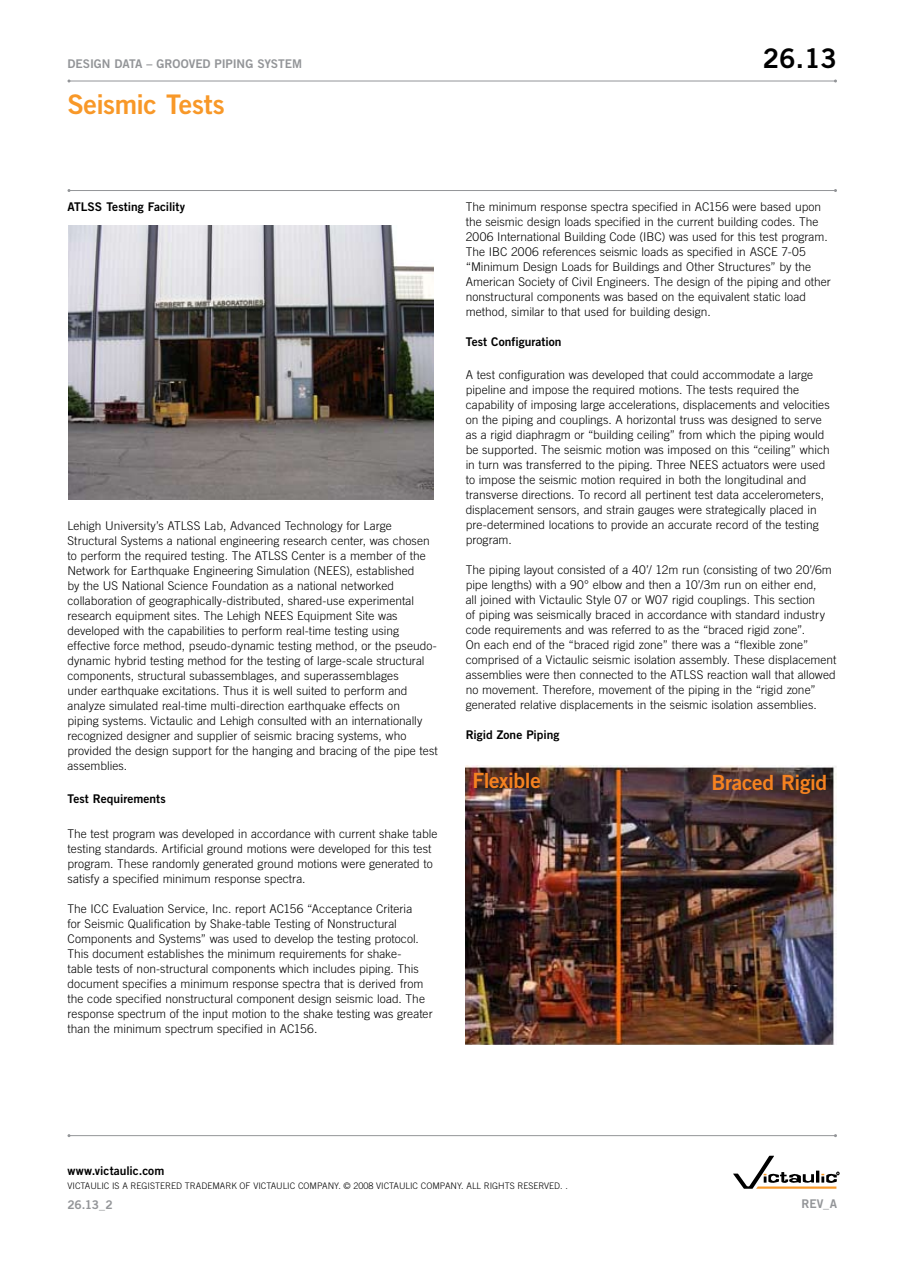
<style>
.page{position:relative;width:918px;height:1263px;background:#fff}
.page>*{position:absolute;margin:0;border:0;box-sizing:border-box;transform-origin:0 0}
.t1{font:27px "Trade Gothic LT Std Bd 2";letter-spacing:-.02em;color:#f89828}
.t2{font:27px "Trade Gothic LT Std Bd 2";color:#000}
.t3{font:21px "Trade Gothic LT Std Bd 2";letter-spacing:-.02em;color:#f58220}
.t4{font:300 12px/15px "Trade Gothic LT Std";letter-spacing:.005em;color:#000}
.t5{font:12px "Trade Gothic LT Std Bd 2";color:#000}
.t6{font:12px "Trade Gothic LT Std Bd 2";letter-spacing:-.01em;color:#939598}
.t7{font:300 9px "Trade Gothic LT Std";color:#000}
</style>
<div class="page">
<img style="left:69px;top:226px;width:365px;height:274px">
<img style="left:466px;top:766px;width:371px;height:278px">
<svg style="left:733px;top:1156px;width:106px;height:33px"></svg>
<hr style="left:69px;top:1135px;width:767px;height:1px;background:#939598">
<hr style="left:69px;top:81px;width:767px;height:1px;background:#939598">
<hr style="left:69px;top:190px;width:767px;height:1px;background:#939598">
<p class="t6" style="left:68px;top:56px;width:236px">DESIGN DATA – GROOVED PIPING SYSTEM</p>
<h1 class="t2" style="left:763px;top:41px;width:76px">26.13</h1>
<h1 class="t1" style="left:68px;top:88px;width:159px">Seismic Tests</h1>
<h2 class="t5" style="left:68px;top:199px;width:119px">ATLSS Testing Facility</h2>
<p class="t4" style="left:68px;top:518px;width:372px">Lehigh University’s ATLSS Lab, Advanced Technology for Large Structural Systems a national engineering research center, was chosen to perform the required testing. The ATLSS Center is a member of the Network for Earthquake Engineering Simulation (NEES), established<br>by the US National Science Foundation as a national networked collaboration of geographically-distributed, shared-use experimental research equipment sites. The Lehigh NEES Equipment Site was developed with the capabilities to perform real-time testing using effective force method, pseudo-dynamic testing method, or the pseudo&shy;dynamic hybrid testing method for the testing of large-scale structural components, structural subassemblages, and superassemblages<br>under earthquake excitations. Thus it is well suited to perform and analyze simulated real-time multi-direction earthquake effects on<br>piping systems. Victaulic and Lehigh consulted with an internationally recognized designer and supplier of seismic bracing systems, who provided the design support for the hanging and bracing of the pipe test assemblies.</p>
<h2 class="t5" style="left:68px;top:791px;width:100px">Test Requirements</h2>
<p class="t4" style="left:68px;top:826px;width:371px">The test program was developed in accordance with current shake table testing standards. Artificial ground motions were developed for this test program. These randomly generated ground motions were generated to satisfy a specified minimum response spectra.</p>
<p class="t4" style="left:68px;top:901px;width:367px">The ICC Evaluation Service, Inc. report AC156 “Acceptance Criteria<br>for Seismic Qualification by Shake-table Testing of Nonstructural Components and Systems” was used to develop the testing protocol.<br>This document establishes the minimum requirements for shake-<br>table tests of non-structural components which includes piping. This document specifies a minimum response spectra that is derived from the code specified nonstructural component design seismic load. The response spectrum of the input motion to the shake testing was greater than the minimum spectrum specified in AC156.</p>
<p class="t4" style="left:466px;top:199px;width:367px">The minimum response spectra specified in AC156 were based upon the seismic design loads specified in the current building codes. The 2006 International Building Code (IBC) was used for this test program.<br>The IBC 2006 references seismic loads as specified in ASCE 7-05 “Minimum Design Loads for Buildings and Other Structures” by the American Society of Civil Engineers. The design of the piping and other nonstructural components was based on the equivalent static load method, similar to that used for building design.</p>
<h2 class="t5" style="left:466px;top:334px;width:97px">Test Configuration</h2>
<p class="t4" style="left:466px;top:367px;width:366px">A test configuration was developed that could accommodate a large pipeline and impose the required motions. The tests required the capability of imposing large accelerations, displacements and velocities on the piping and couplings. A horizontal truss was designed to serve as a rigid diaphragm or “building ceiling” from which the piping would be supported. The seismic motion was imposed on this “ceiling” which in turn was transferred to the piping. Three NEES actuators were used to impose the seismic motion required in both the longitudinal and transverse directions. To record all pertinent test data accelerometers, displacement sensors, and strain gauges were strategically placed in pre-determined locations to provide an accurate record of the testing program.</p>
<p class="t4" style="left:466px;top:562px;width:372px">The piping layout consisted of a 40’/ 12m run (consisting of two 20’/6m pipe lengths) with a 90° elbow and then a 10’/3m run on either end,<br>all joined with Victaulic Style 07 or W07 rigid couplings. This section<br>of piping was seismically braced in accordance with standard industry code requirements and was referred to as the “braced rigid zone”.<br>On each end of the “braced rigid zone” there was a “flexible zone” comprised of a Victaulic seismic isolation assembly. These displacement assemblies were then connected to the ATLSS reaction wall that allowed no movement. Therefore, movement of the piping in the “rigid zone” generated relative displacements in the seismic isolation assemblies.</p>
<h2 class="t5" style="left:466px;top:727px;width:95px">Rigid Zone Piping</h2>
<p class="t3" style="left:472px;top:768px;width:70px">Flexible</p>
<p class="t3" style="left:712px;top:769px;width:117px">Braced Rigid</p>
<p class="t5" style="left:68px;top:1164px;width:98px">www.victaulic.com</p>
<p class="t7" style="left:68px;top:1181px;width:502px">VICTAULIC IS A REGISTERED TRADEMARK OF VICTAULIC COMPANY. © 2008 VICTAULIC COMPANY. ALL RIGHTS RESERVED. .</p>
<p class="t6" style="left:68px;top:1197px;width:47px">26.13_2</p>
<p class="t6" style="left:802px;top:1197px;width:37px">REV_A</p>
</div>
